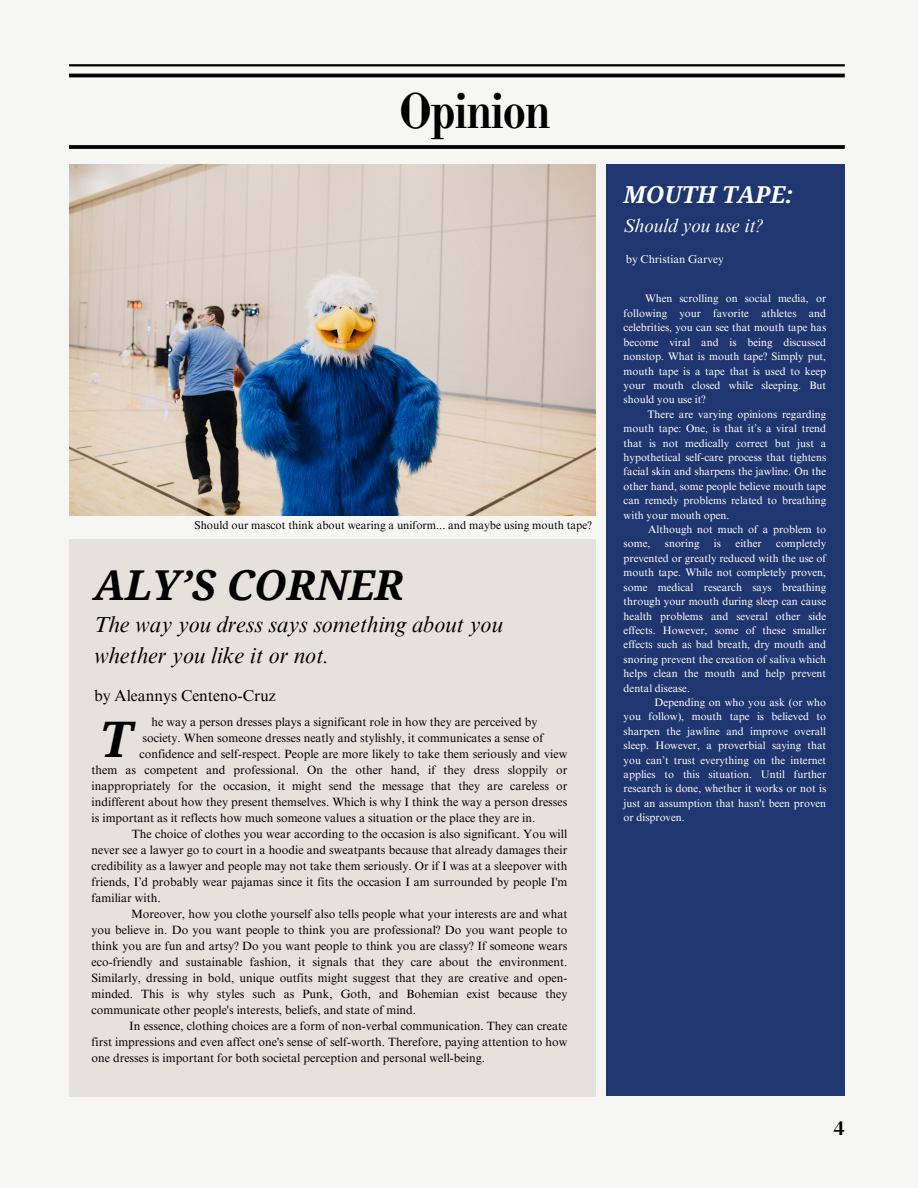
<style>
.page{position:relative;width:918px;height:1188px;background:#f6f6f5}
.page>*{position:absolute;margin:0;border:0;box-sizing:border-box;transform-origin:0 0}
.t1{font:italic 700 49.05px "Droid Serif";color:#000}
.t2{font:700 48.75px "Old Standard";letter-spacing:-.055em;color:#000}
.t3{font:italic 700 41.25px "Droid Serif";color:#000}
.t4{font:italic 700 23.4px "Droid Serif";color:#fff}
.t5{font:italic 22.2px/30.6px "Times NRMT Pro";color:#000}
.t6{font:21.15px "DM Serif Display";color:#000}
.t7{font:italic 18.75px "Times NRMT Pro";color:#fff}
.t8{font:15.75px "Times NRMT Pro";color:#000}
.t9{font:12px/16px "Times NRMT Pro";color:#000;text-align:justify}
.t10{font:11.25px "Times NRMT Pro";color:#000}
.t11{font:11.25px "Times NRMT Pro";color:#fff}
.t12{font:10.8px/14.4px "Times NRMT Pro";color:#fff;text-align:justify}
</style>
<div class="page">
<div style="left:606px;top:165px;width:239px;height:931px;background:#203670"></div>
<div style="left:69px;top:539px;width:527px;height:557px;background:#e3e2db"></div>
<hr style="left:69px;top:64px;width:776px;height:2px;background:#000">
<hr style="left:69px;top:74px;width:776px;height:3px;background:#000">
<svg style="left:69px;top:145px;width:776px;height:4px;fill:#1a1a19"></svg>
<img style="left:69px;top:165px;width:527px;height:351px">
<p class="t2" style="left:398px;top:81px;width:155px">Opinion</p>
<p class="t10" style="left:195px;top:521px;width:399px">Should our mascot think about wearing a uniform... and maybe using mouth tape?</p>
<p class="t3" style="left:94px;top:562px;width:311px">ALY’S CORNER</p>
<h1 class="t5" style="left:94px;top:612px;width:410px">The way you dress says something about you whether you like it or not.</h1>
<p class="t8" style="left:94px;top:690px;width:183px">by Aleannys Centeno-Cruz</p>
<p class="t9" style="left:152px;top:716px;width:387px">he way a person dresses plays a significant role in how they are perceived by</p>
<h3 class="t9" style="left:143px;top:732px;width:402px">society. When someone dresses neatly and stylishly, it communicates a sense of</h3>
<h5 class="t9" style="left:92px;top:748px;width:477px;text-indent:48px">confidence and self-respect. People are more likely to take them seriously and view them as competent and professional. On the other hand, if they dress sloppily or inappropriately for the occasion, it might send the message that they are careless or indifferent about how they present themselves. Which is why I think the way a person dresses is important as it reflects how much someone values a situation or the place they are in.</h5>
<p class="t9" style="left:92px;top:828px;width:477px;text-indent:40px">The choice of clothes you wear according to the occasion is also significant. You will never see a lawyer go to court in a hoodie and sweatpants because that already damages their credibility as a lawyer and people may not take them seriously. Or if I was at a sleepover with friends, I’d probably wear pajamas since it fits the occasion I am surrounded by people I'm familiar with.</p>
<p class="t9" style="left:92px;top:908px;width:477px;text-indent:40px">Moreover, how you clothe yourself also tells people what your interests are and what you believe in. Do you want people to think you are professional? Do you want people to think you are fun and artsy? Do you want people to think you are classy? If someone wears eco-friendly and sustainable fashion, it signals that they care about the environment.<br>Similarly, dressing in bold, unique outfits might suggest that they are creative and open&shy;minded. This is why styles such as Punk, Goth, and Bohemian exist because they communicate other people's interests, beliefs, and state of mind.</p>
<p class="t9" style="left:92px;top:1020px;width:477px;text-indent:38px">In essence, clothing choices are a form of non-verbal communication. They can create first impressions and even affect one's sense of self-worth. Therefore, paying attention to how one dresses is important for both societal perception and personal well-being.</p>
<p class="t1" style="left:100px;top:711px;width:33px">T</p>
<h2 class="t4" style="left:624px;top:182px;width:171px">MOUTH TAPE:</h2>
<p class="t7" style="left:624px;top:218px;width:141px">Should you use it?</p>
<p class="t11" style="left:626px;top:255px;width:99px">by Christian Garvey</p>
<h4 class="t12" style="left:624px;top:293px;width:204px;text-indent:21px">When scrolling on social media, or following your favorite athletes and celebrities, you can see that mouth tape has become viral and is being discussed nonstop. What is mouth tape? Simply put, mouth tape is a tape that is used to keep your mouth closed while sleeping. But should you use it?</h4>
<h6 class="t12" style="left:624px;top:408px;width:204px;text-indent:24px">There are varying opinions regarding mouth tape: One, is that it’s a viral trend that is not medically correct but just a hypothetical self-care process that tightens facial skin and sharpens the jawline. On the other hand, some people believe mouth tape can remedy problems related to breathing with your mouth open.</h6>
<p class="t12" style="left:624px;top:524px;width:204px;text-indent:25px">Although not much of a problem to some,</p>
<p class="t12" style="left:665px;top:538px;width:36px">snoring</p>
<p class="t12" style="left:714px;top:538px;width:9px">is</p>
<p class="t12" style="left:736px;top:538px;width:28px">either</p>
<p class="t12" style="left:624px;top:538px;width:204px;text-indent:153px">completely prevented or greatly reduced with the use of mouth tape. While not completely proven, some medical research says breathing through your mouth during sleep can cause health problems and several other side effects. However, some of these smaller effects such as bad breath, dry mouth and snoring prevent the creation of saliva which helps clean the mouth and help prevent dental disease.</p>
<p class="t12" style="left:624px;top:696px;width:204px;text-indent:31px">Depending on who you ask (or who you follow), mouth tape is believed to sharpen the jawline and improve overall sleep. However, a proverbial saying that you can’t trust everything on the internet applies to this situation. Until further research is done, whether it works or not is just an assumption that hasn't been proven or disproven.</p>
<p class="t6" style="left:833px;top:1113px;width:13px">4</p>
</div>
